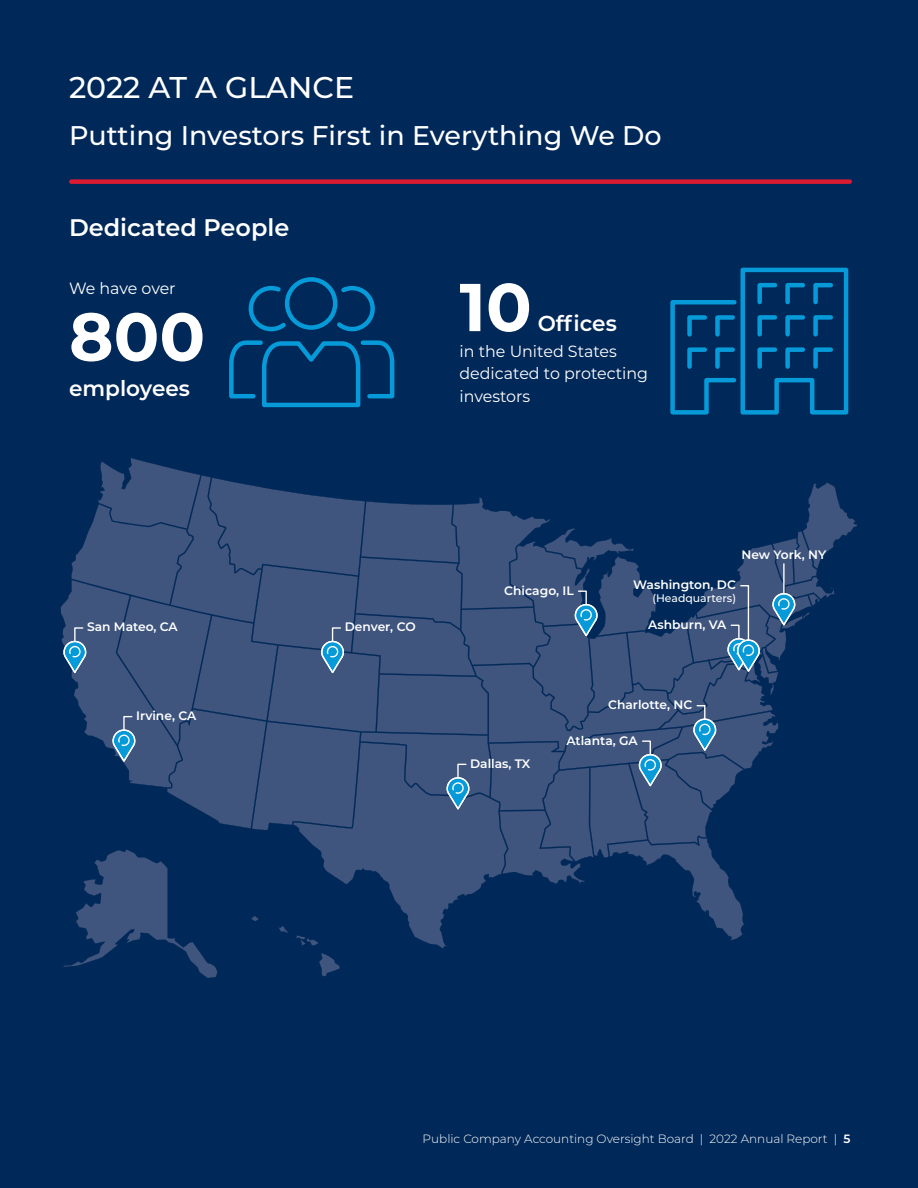
<style>
.page{position:relative;width:918px;height:1188px;background:#002858}
.page>*{position:absolute;margin:0;border:0;box-sizing:border-box;transform-origin:0 0}
.t1{font:700 67.5px "Montserrat";color:#fff}
.Header_1{font:500 30px "Montserrat";color:#fff}
.Call_Out_Header{font:500 27px "Montserrat";color:#fff}
.Call_Out_Header-2{font:600 24px "Montserrat";color:#fff}
.t2{font:600 21.6px "Montserrat";color:#fff}
.t3{font:16.2px/22.5px "Montserrat";color:#fff}
.t4{font:600 12.3px "Montserrat";color:#fff}
.t5{font:300 12px "Montserrat";color:#fff}
.t6{font:500 10.95px "Montserrat";color:#fff}
.s1{font-weight:600}
</style>
<div class="page">
<svg style="left:229px;top:277px;width:166px;height:131px"></svg>
<svg style="left:670px;top:267px;width:179px;height:148px"></svg>
<div style="left:71px;top:179px;width:779px;height:5px;background:#dc1a32"></div>
<svg style="left:60px;top:458px;width:797px;height:520px"></svg>
<p class="Header_1" style="left:69px;top:66px;width:287px">2022 AT A GLANCE</p>
<p class="Call_Out_Header" style="left:69px;top:116px;width:594px">Putting Investors First in Everything We Do</p>
<p class="Call_Out_Header-2" style="left:69px;top:211px;width:222px">Dedicated People</p>
<p class="t3" style="left:69px;top:276px;width:108px">We have over</p>
<p class="t1" style="left:69px;top:288px;width:138px">800</p>
<p class="t2" style="left:69px;top:373px;width:123px">employees</p>
<p class="t1" style="left:460px;top:259px;width:74px">10</p>
<p class="t2" style="left:538px;top:308px;width:81px">Offices</p>
<p class="t3" style="left:460px;top:339px;width:190px">in the United States dedicated to protecting investors</p>
<p class="t4" style="left:87px;top:618px;width:92px">San Mateo, CA</p>
<p class="t4" style="left:136px;top:707px;width:62px">Irvine, CA</p>
<p class="t4" style="left:345px;top:618px;width:73px">Denver, CO</p>
<p class="t4" style="left:504px;top:581px;width:71px">Chicago, IL</p>
<p class="t4" style="left:741px;top:546px;width:86px">New York, NY</p>
<p class="t4" style="left:633px;top:576px;width:104px">Washington, DC</p>
<p class="t6" style="left:652px;top:591px;width:85px">(Headquarters)</p>
<p class="t4" style="left:648px;top:616px;width:80px">Ashburn, VA</p>
<p class="t4" style="left:470px;top:755px;width:62px">Dallas, TX</p>
<p class="t4" style="left:608px;top:696px;width:86px">Charlotte, NC</p>
<p class="t4" style="left:566px;top:731px;width:73px">Atlanta, GA</p>
<p class="t5" style="left:423px;top:1130px;width:429px">Public Company Accounting Oversight Board | 2022 Annual Report | <span class="s1">5</span></p>
</div>
